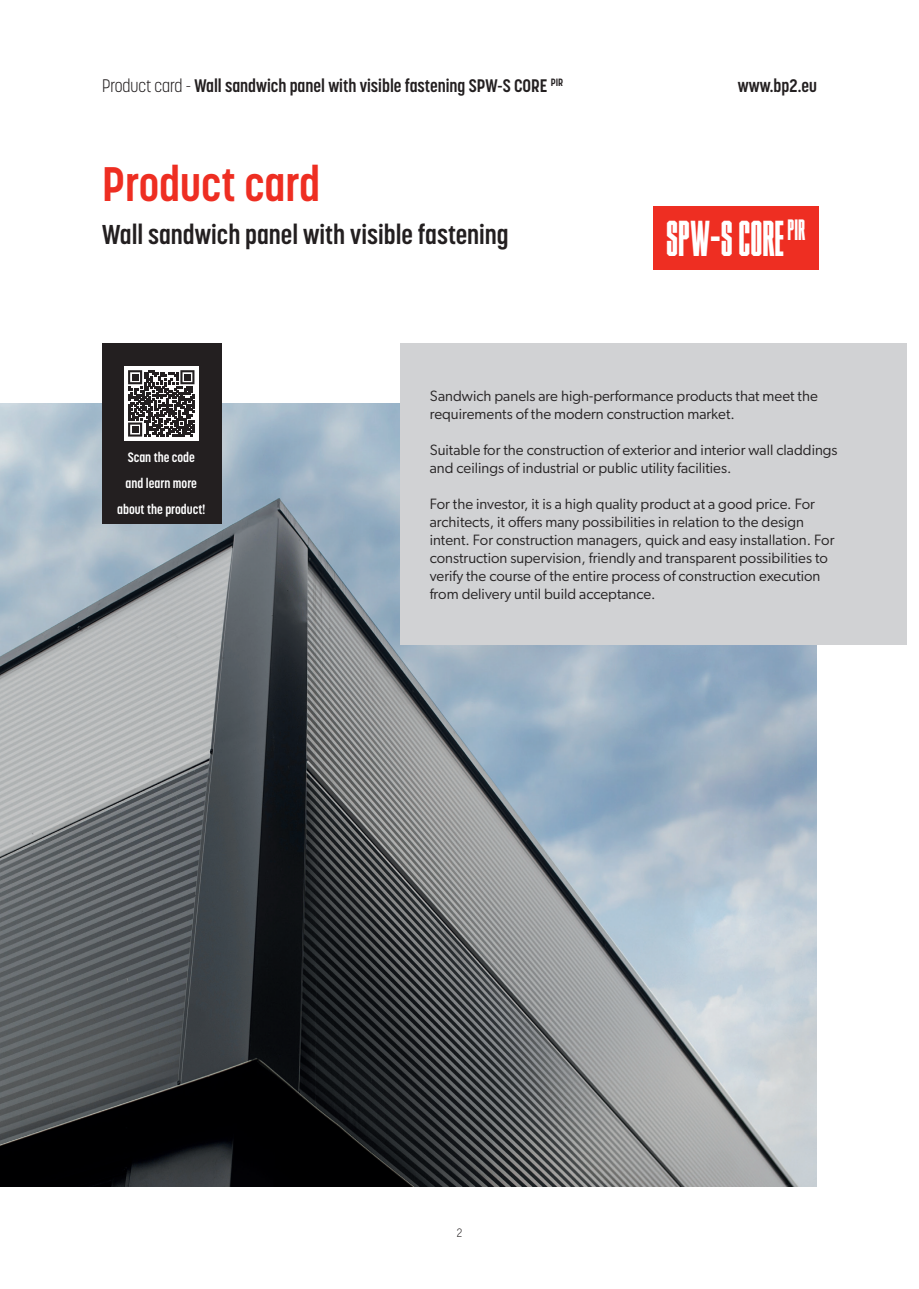
<style>
.page{position:relative;width:919px;height:1289px;background:#fff}
.page>*{position:absolute;margin:0;border:0;box-sizing:border-box;transform-origin:0 0}
.t1{font:48px "TIMMONSNY";color:#fff}
.t2{font:700 48px "Korolev Condensed";color:#ee2e22}
.t3{font:700 27px "Korolev Condensed";color:#231f20}
.t4{font:700 18px "Korolev Condensed";color:#231f20}
.t5{font:15px/18px "Gibson";color:#262324}
.t6{font:700 13.5px/26.1px "Korolev Condensed";color:#fff;text-align:center}
.t7{font:300 12px "Korolev Condensed";color:#231f20}
.s1{font-weight:300}
</style>
<div class="page">
<img style="left:0;top:403px;width:816px;height:783px">
<div style="left:400px;top:343px;width:506px;height:301px;background:#d1d2d4"></div>
<div style="left:653px;top:206px;width:165px;height:63px;background:#ee2e22"></div>
<div style="left:102px;top:343px;width:119px;height:181px;background:#231f20"></div>
<div style="left:124px;top:366px;width:74px;height:74px;background:#fff"></div>
<svg style="left:128px;top:370px;width:66px;height:66px"></svg>
<p class="t4" style="left:102px;top:75px;width:462px"><span class="s1">Product card -</span> Wall sandwich panel with visible fastening SPW-S CORE <sup>PIR</sup></p>
<p class="t4" style="left:737px;top:75px;width:81px">www.bp2.eu</p>
<h1 class="t2" style="left:102px;top:156px;width:220px">Product card</h1>
<h2 class="t3" style="left:102px;top:219px;width:408px">Wall sandwich panel with visible fastening</h2>
<h1 class="t1" style="left:666px;top:211px;width:140px">SPW-S CORE <sup>PIR</sup></h1>
<p class="t6" style="left:117px;top:444px;width:90px">Scan the code and learn more about the product!</p>
<p class="t5" style="left:429px;top:386px;width:389px">Sandwich panels are high-performance products that meet the requirements of the modern construction market.</p>
<p class="t5" style="left:429px;top:440px;width:409px">Suitable for the construction of exterior and interior wall claddings and ceilings of industrial or public utility facilities.</p>
<p class="t5" style="left:429px;top:494px;width:406px">For the investor, it is a high quality product at a good price. For architects, it offers many possibilities in relation to the design intent. For construction managers, quick and easy installation. For construction supervision, friendly and transparent possibilities to verify the course of the entire process of construction execution from delivery until build acceptance.</p>
<p class="t7" style="left:456px;top:1225px;width:7px">2</p>
</div>
